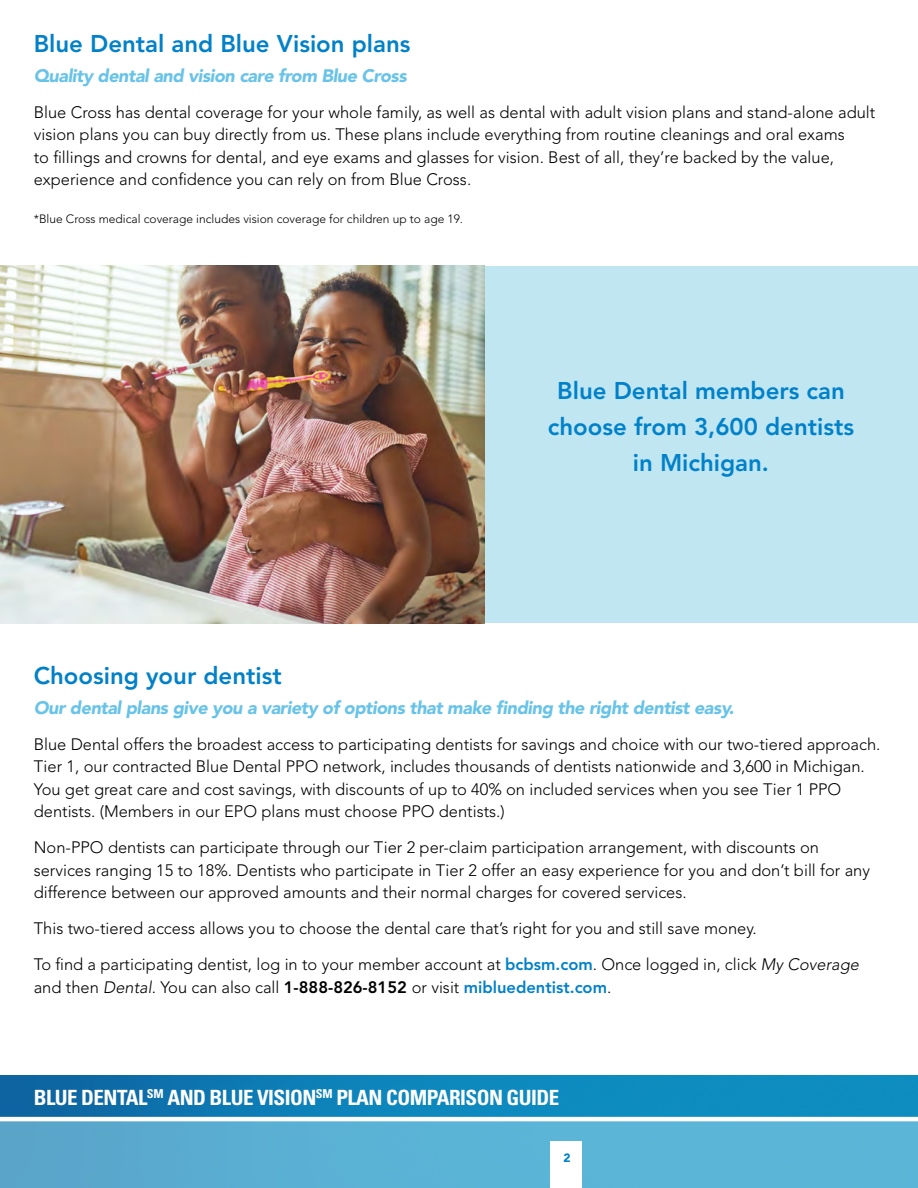
<style>
.page{position:relative;width:918px;height:1188px;background:#fff}
.page>*{position:absolute;margin:0;border:0;box-sizing:border-box;transform-origin:0 0}
.t1{font:800 24px/36px "Avenir LT Std";color:#0081c9;text-align:center}
.t2{font:700 condensed 21px "Univers LT Std";letter-spacing:-.025em;color:#fff}
.t3{font:italic 900 18px "Avenir LT Std";letter-spacing:-.025em;color:#68c3e8}
.t4{font:300 16.5px/22.5px "Avenir LT Std";color:#000}
.t5{font:300 12px "Avenir LT Std";color:#000}
.t6{font:900 12px "Avenir LT Std";color:#0081c9}
.s1{font-weight:800;color:#0081c9}
.s2{font-style:italic}
.s3{font-weight:800}
</style>
<div class="page">
<img style="left:0;top:1076px;width:918px;height:41px">
<svg style="left:0;top:1121px;width:918px;height:67px;background:#5ab1d4"></svg>
<div style="left:551px;top:1141px;width:31px;height:47px;background:#fff"></div>
<div style="left:484px;top:266px;width:434px;height:357px;background:#c0e6f2"></div>
<img style="left:0;top:265px;width:484px;height:358px">
<h1 class="t1" style="left:34px;top:26px;width:378px">Blue Dental and Blue Vision plans</h1>
<p class="t3" style="left:34px;top:65px;width:375px">Quality dental and vision care from Blue Cross</p>
<p class="t4" style="left:34px;top:101px;width:843px">Blue Cross has dental coverage for your whole family, as well as dental with adult vision plans and stand-alone adult vision plans you can buy directly from us. These plans include everything from routine cleanings and oral exams<br>to fillings and crowns for dental, and eye exams and glasses for vision. Best of all, they’re backed by the value, experience and confidence you can rely on from Blue Cross.</p>
<p class="t5" style="left:34px;top:212px;width:431px">*Blue Cross medical coverage includes vision coverage for children up to age 19.</p>
<h1 class="t1" style="left:548px;top:373px;width:308px">Blue Dental members can choose from 3,600 dentists in Michigan.</h1>
<h1 class="t1" style="left:34px;top:658px;width:249px">Choosing your dentist</h1>
<p class="t3" style="left:34px;top:697px;width:702px">Our dental plans give you a variety of options that make finding the right dentist easy.</p>
<p class="t4" style="left:34px;top:733px;width:848px">Blue Dental offers the broadest access to participating dentists for savings and choice with our two-tiered approach.<br>Tier 1, our contracted Blue Dental PPO network, includes thousands of dentists nationwide and 3,600 in Michigan.<br>You get great care and cost savings, with discounts of up to 40% on included services when you see Tier 1 PPO dentists. (Members in our EPO plans must choose PPO dentists.)</p>
<p class="t4" style="left:34px;top:837px;width:838px">Non-PPO dentists can participate through our Tier 2 per-claim participation arrangement, with discounts on services ranging 15 to 18%. Dentists who participate in Tier 2 offer an easy experience for you and don’t bill for any difference between our approved amounts and their normal charges for covered services.</p>
<p class="t4" style="left:34px;top:911px;width:827px;line-height:36px">This two-tiered access allows you to choose the dental care that’s right for you and still save money.<br>To find a participating dentist, log in to your member account at <span class="s1">bcbsm.com</span>. Once logged in, click <span class="s2">My Coverage</span></p>
<p class="t4" style="left:34px;top:976px;width:579px">and then <span class="s2">Dental</span>. You can also call <span class="s3">1-888-826-8152</span> or visit <span class="s1">mibluedentist.com</span>.</p>
<p class="t2" style="left:34px;top:1084px;width:527px">BLUE DENTAL<sup>SM</sup> AND BLUE VISION<sup>SM</sup> PLAN COMPARISON GUIDE</p>
<p class="t6" style="left:563px;top:1151px;width:9px">2</p>
</div>
